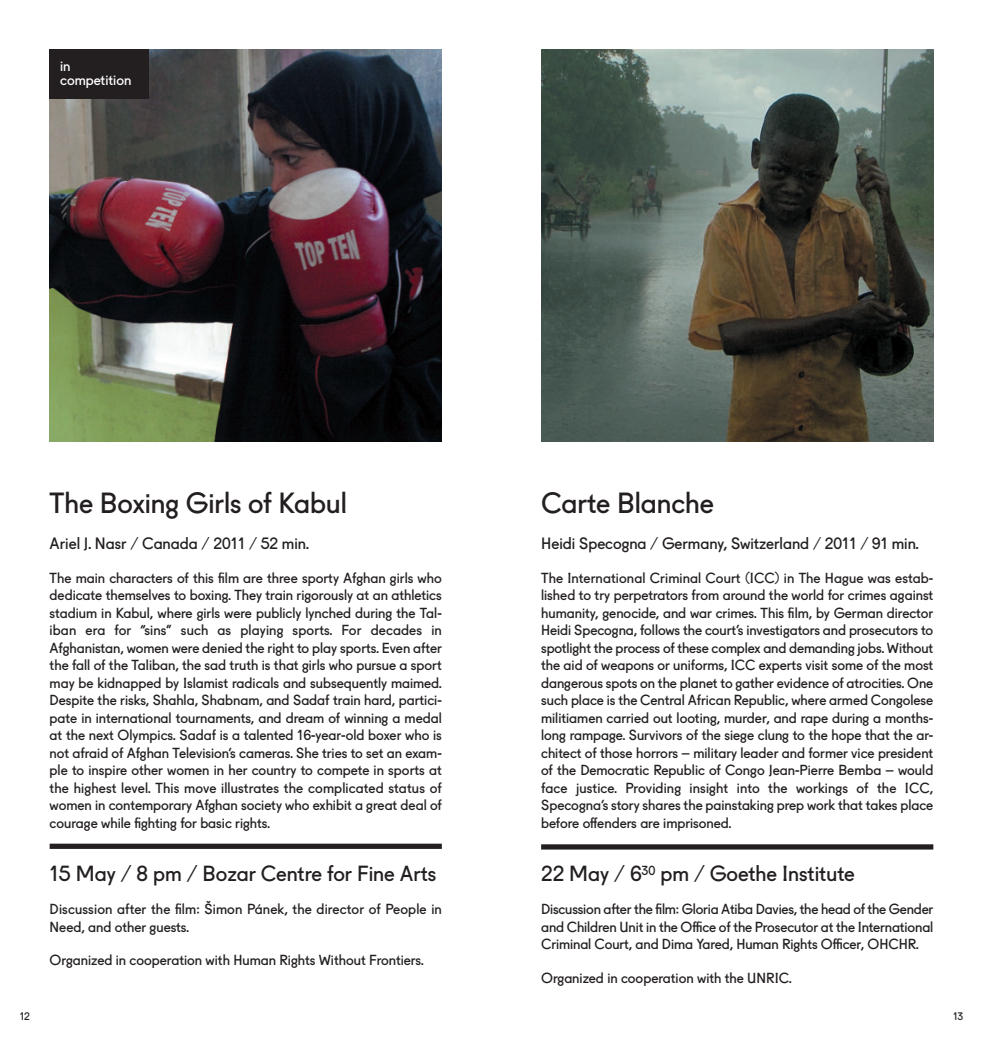
<style>
.page{position:relative;width:983px;height:1042px;background:#fff}
.page>*{position:absolute;margin:0;border:0;box-sizing:border-box;transform-origin:0 0}
.t1{font:28px "Fugue";color:#231f20}
.t2{font:21px "Fugue";color:#231f20}
.t3{font:15.75px "Fugue";color:#231f20}
.t4{font:14px/17.5px "Fugue";color:#231f20;text-align:justify}
.t5{font:14px/14.3px "Fugue";color:#fff}
.t6{font:10.5px "Fugue";color:#231f20}
</style>
<div class="page">
<img style="left:50px;top:50px;width:391px;height:391px">
<div style="left:50px;top:843px;width:391px;height:6px;background:#231f20"></div>
<img style="left:541px;top:50px;width:392px;height:391px">
<div style="left:541px;top:844px;width:392px;height:5px;background:#231f20"></div>
<div style="left:50px;top:50px;width:99px;height:49px;background:#231f20"></div>
<p class="t5" style="left:60px;top:60px;width:73px">in competition</p>
<h1 class="t1" style="left:50px;top:492px;width:299px">The Boxing Girls of Kabul</h1>
<p class="t3" style="left:50px;top:538px;width:261px">Ariel J. Nasr / Canada / 2011 / 52 min.</p>
<p class="t4" style="left:50px;top:570px;width:393px">The main characters of this film are three sporty Afghan girls who dedicate themselves to boxing. They train rigorously at an athletics stadium in Kabul, where girls were publicly lynched during the Tal&shy;iban era for “sins” such as playing sports. For decades in Afghanistan, women were denied the right to play sports. Even after the fall of the Taliban, the sad truth is that girls who pursue a sport may be kidnapped by Islamist radicals and subsequently maimed.<br>Despite the risks, Shahla, Shabnam, and Sadaf train hard, partici&shy;pate in international tournaments, and dream of winning a medal at the next Olympics. Sadaf is a talented 16-year-old boxer who is not afraid of Afghan Television’s cameras. She tries to set an exam&shy;ple to inspire other women in her country to compete in sports at the highest level. This move illustrates the complicated status of women in contemporary Afghan society who exhibit a great deal of courage while fighting for basic rights.</p>
<h2 class="t2" style="left:50px;top:866px;width:388px">15 May / 8 pm / Bozar Centre for Fine Arts</h2>
<p class="t4" style="left:50px;top:902px;width:393px">Discussion after the film: Šimon Pánek, the director of People in<br>Need, and other guests.</p>
<p class="t4" style="left:50px;top:953px;width:375px">Organized in cooperation with Human Rights Without Frontiers.</p>
<h1 class="t1" style="left:541px;top:492px;width:174px">Carte Blanche</h1>
<p class="t3" style="left:541px;top:538px;width:379px">Heidi Specogna / Germany, Switzerland / 2011 / 91 min.</p>
<p class="t4" style="left:541px;top:570px;width:393px">The International Criminal Court (ICC) in The Hague was estab&shy;lished to try perpetrators from around the world for crimes against humanity, genocide, and war crimes. This film, by German director Heidi Specogna, follows the court’s investigators and prosecutors to spotlight the process of these complex and demanding jobs. Without the aid of weapons or uniforms, ICC experts visit some of the most dangerous spots on the planet to gather evidence of atrocities. One such place is the Central African Republic, where armed Congolese militiamen carried out looting, murder, and rape during a months&shy;long rampage. Survivors of the siege clung to the hope that the ar&shy;chitect of those horrors – military leader and former vice president of the Democratic Republic of Congo Jean-Pierre Bemba – would face justice. Providing insight into the workings of the ICC, Specogna’s story shares the painstaking prep work that takes place before offenders are imprisoned.</p>
<h2 class="t2" style="left:541px;top:866px;width:315px">22 May / 6<sup>30</sup> pm / Goethe Institute</h2>
<p class="t4" style="left:541px;top:902px;width:393px">Discussion after the film: Gloria Atiba Davies, the head of the Gender and Children Unit in the Office of the Prosecutor at the International Criminal Court, and Dima Yared, Human Rights Officer, OHCHR.</p>
<p class="t4" style="left:541px;top:970px;width:252px">Organized in cooperation with the UNRIC.</p>
<p class="t6" style="left:20px;top:1012px;width:12px">12</p>
<p class="t6" style="left:952px;top:1012px;width:12px">13</p>
</div>
